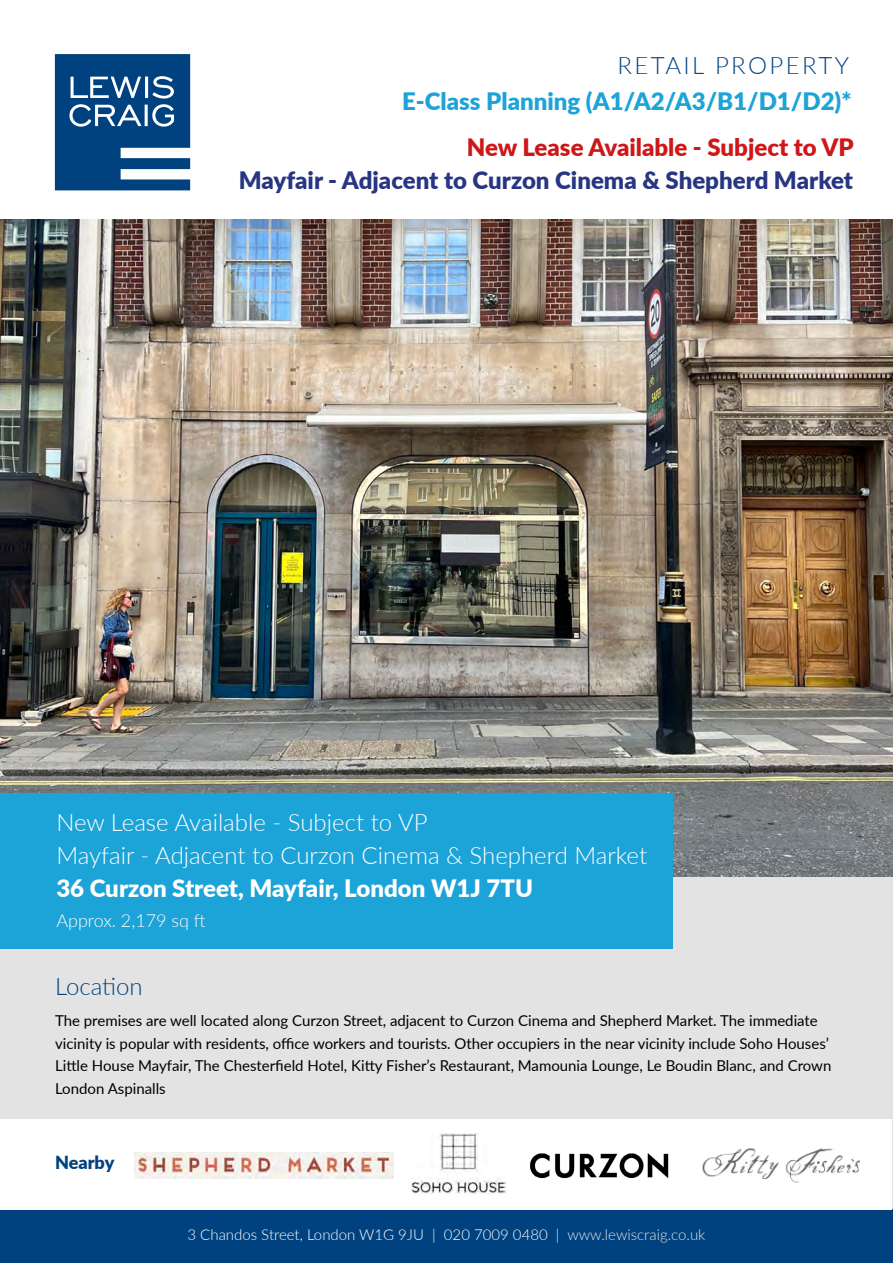
<style>
.page{position:relative;width:893px;height:1263px;background:#fff}
.page>*{position:absolute;margin:0;border:0;box-sizing:border-box;transform-origin:0 0}
.t1{font:300 24px/33px "Lato";color:#fff}
.t2{font:900 24px "Lato";color:#283583}
.t3{font:900 24px "Lato";color:#fff}
.t4{font:900 24px "Lato";color:#1ca3d8}
.t5{font:900 24px "Lato";color:#cd1719}
.t6{font:300 24px "Lato";letter-spacing:.1em;color:#00427f}
.t7{font:300 18px "Lato";color:#fff}
.t8{font:900 18px "Lato";color:#00427f}
.t9{font:15px/22.5px "Lato";color:#000}
.t10{font:300 15px "Lato";color:#fff}
.s1{color:#e3e2e2}
</style>
<div class="page">
<div style="left:0;top:1209px;width:893px;height:54px;background:#00427f"></div>
<svg style="left:54px;top:54px;width:137px;height:137px"></svg>
<svg style="left:55px;top:54px;width:135px;height:136px;background:#296093"></svg>
<div style="left:0;top:781px;width:893px;height:428px;background:#e3e3e3"></div>
<img style="left:1px;top:219px;width:892px;height:658px">
<div style="left:0;top:793px;width:673px;height:155px;background:#1ca3d8"></div>
<div style="left:0;top:1119px;width:892px;height:90px;background:#fff"></div>
<img style="left:411px;top:1133px;width:94px;height:60px">
<img style="left:135px;top:1152px;width:258px;height:26px">
<img style="left:529px;top:1153px;width:140px;height:25px">
<img style="left:702px;top:1148px;width:158px;height:35px">
<h1 class="t6" style="left:618px;top:49px;width:233px">RETAIL PROPERTY</h1>
<h1 class="t4" style="left:402px;top:83px;width:451px">E-Class Planning (A1/A2/A3/B1/D1/D2)*</h1>
<h1 class="t5" style="left:467px;top:129px;width:389px">New Lease Available - Subject to VP</h1>
<h1 class="t2" style="left:239px;top:162px;width:616px">Mayfair - Adjacent to Curzon Cinema &amp; Shepherd Market</h1>
<h1 class="t1" style="left:56px;top:805px;width:592px">New Lease Available - Subject to VP<br>Mayfair - Adjacent to Curzon Cinema &amp; Shepherd Market</h1>
<h1 class="t3" style="left:56px;top:870px;width:478px">36 Curzon Street, Mayfair, London W1J 7TU</h1>
<p class="t7" style="left:56px;top:908px;width:151px">Approx. 2,179 sq ft</p>
<h1 class="t6" style="left:55px;top:970px;width:89px">Location</h1>
<p class="t9" style="left:55px;top:1009px;width:778px">The premises are well located along Curzon Street, adjacent to Curzon Cinema and Shepherd Market. The immediate vicinity is popular with residents, office workers and tourists. Other occupiers in the near vicinity include Soho Houses’ Little House Mayfair, The Chesterfield Hotel, Kitty Fisher’s Restaurant, Mamounia Lounge, Le Boudin Blanc, and Crown London Aspinalls</p>
<p class="t8" style="left:55px;top:1149px;width:61px">Nearby</p>
<p class="t10" style="left:188px;top:1224px;width:519px">3 Chandos Street, London W1G 9JU | 020 7009 0480 | <span class="s1">www.lewiscraig.co.uk</span></p>
</div>
